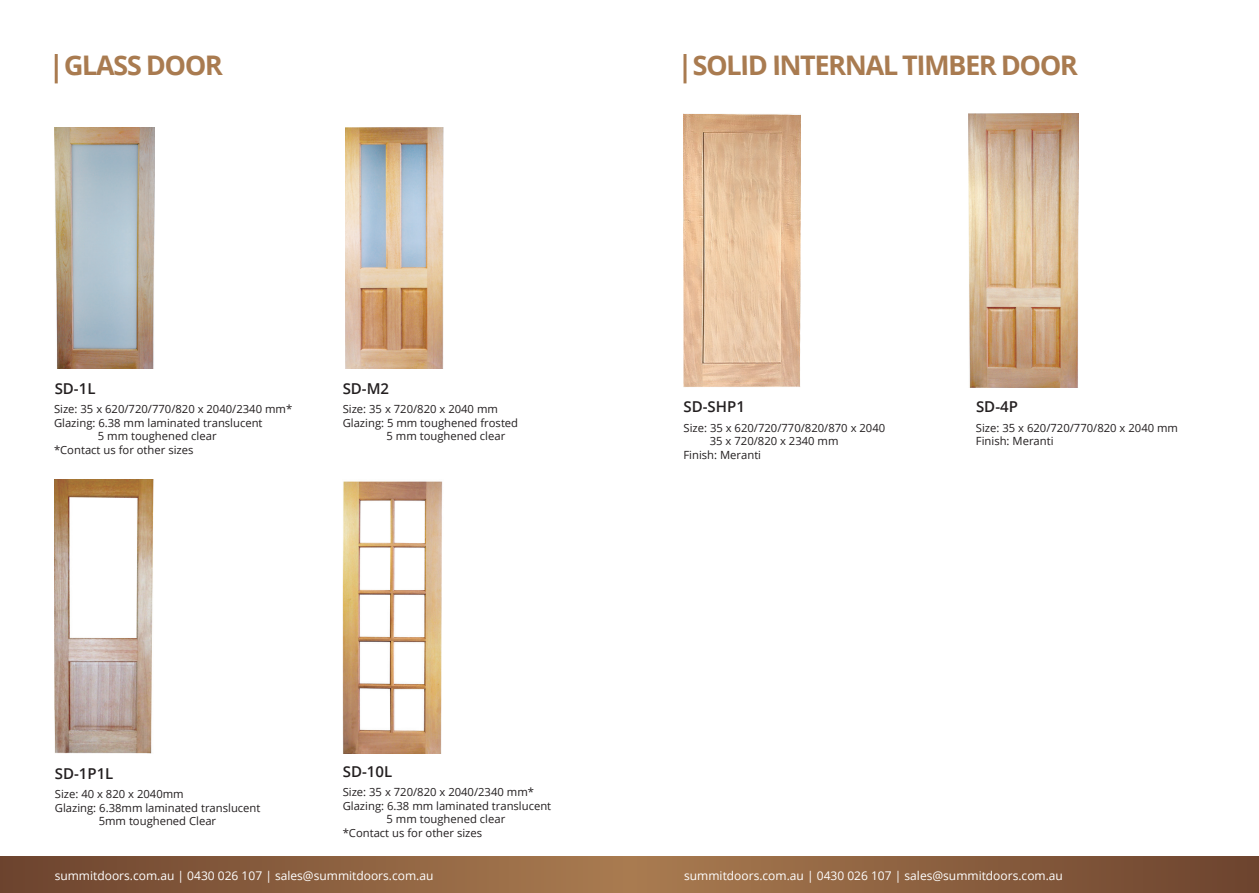
<style>
.page{position:relative;width:1259px;height:893px;background:#fff}
.page>*{position:absolute;margin:0;border:0;box-sizing:border-box;transform-origin:0 0}
.t1{font:700 27px "Open Sans";color:#a97b50}
.t2{font:600 15px "Open Sans";color:#231f20}
.t3{font:12px "Open Sans";color:#fff}
.t4{font:11.25px "Open Sans";color:#231f20}
</style>
<div class="page">
<div style="left:0;top:857px;width:629px;height:36px;background:linear-gradient(to right,#6c432e,#a97b50)"></div>
<div style="left:629px;top:857px;width:629px;height:36px;background:linear-gradient(to right,#a97b50,#6d432e)"></div>
<hr style="left:55px;top:54px;width:3px;height:29px;background:#a97b50">
<hr style="left:683px;top:54px;width:3px;height:29px;background:#a97b50">
<img style="left:55px;top:128px;width:100px;height:241px">
<img style="left:343px;top:481px;width:100px;height:273px">
<img style="left:345px;top:128px;width:98px;height:241px">
<img style="left:968px;top:113px;width:110px;height:274px">
<img style="left:683px;top:113px;width:118px;height:274px">
<img style="left:54px;top:480px;width:100px;height:274px">
<p class="t1" style="left:64px;top:46px;width:160px">GLASS DOOR</p>
<p class="t1" style="left:693px;top:46px;width:387px">SOLID INTERNAL TIMBER DOOR</p>
<p class="t2" style="left:55px;top:378px;width:42px">SD-1L</p>
<p class="t4" style="left:54px;top:401px;width:240px">Size: 35 x 620/720/770/820 x 2040/2340 mm*</p>
<p class="t4" style="left:54px;top:415px;width:210px">Glazing: 6.38 mm laminated translucent</p>
<p class="t4" style="left:98px;top:428px;width:120px">5 mm toughened clear</p>
<p class="t4" style="left:54px;top:442px;width:141px">*Contact us for other sizes</p>
<p class="t2" style="left:343px;top:378px;width:48px">SD-M2</p>
<p class="t4" style="left:343px;top:401px;width:157px">Size: 35 x 720/820 x 2040 mm</p>
<p class="t4" style="left:343px;top:415px;width:177px">Glazing: 5 mm toughened frosted</p>
<p class="t4" style="left:386px;top:428px;width:120px">5 mm toughened clear</p>
<p class="t2" style="left:55px;top:763px;width:60px">SD-1P1L</p>
<p class="t4" style="left:55px;top:786px;width:130px">Size: 40 x 820 x 2040mm</p>
<p class="t4" style="left:55px;top:800px;width:207px">Glazing: 6.38mm laminated translucent</p>
<p class="t4" style="left:99px;top:813px;width:119px">5mm toughened Clear</p>
<p class="t2" style="left:343px;top:761px;width:51px">SD-10L</p>
<p class="t4" style="left:343px;top:784px;width:193px">Size: 35 x 720/820 x 2040/2340 mm*</p>
<p class="t4" style="left:343px;top:798px;width:210px">Glazing: 6.38 mm laminated translucent</p>
<p class="t4" style="left:386px;top:811px;width:120px">5 mm toughened clear</p>
<p class="t4" style="left:343px;top:825px;width:141px">*Contact us for other sizes</p>
<p class="t2" style="left:683px;top:397px;width:63px">SD-SHP1</p>
<p class="t4" style="left:683px;top:420px;width:203px">Size: 35 x 620/720/770/820/870 x 2040</p>
<p class="t4" style="left:710px;top:433px;width:130px">35 x 720/820 x 2340 mm</p>
<p class="t4" style="left:683px;top:447px;width:79px">Finish: Meranti</p>
<p class="t2" style="left:976px;top:397px;width:43px">SD-4P</p>
<p class="t4" style="left:976px;top:420px;width:204px">Size: 35 x 620/720/770/820 x 2040 mm</p>
<p class="t4" style="left:976px;top:433px;width:79px">Finish: Meranti</p>
<p class="t3" style="left:55px;top:867px;width:380px">summitdoors.com.au | 0430 026 107 | sales@summitdoors.com.au</p>
<p class="t3" style="left:684px;top:867px;width:380px">summitdoors.com.au | 0430 026 107 | sales@summitdoors.com.au</p>
</div>
